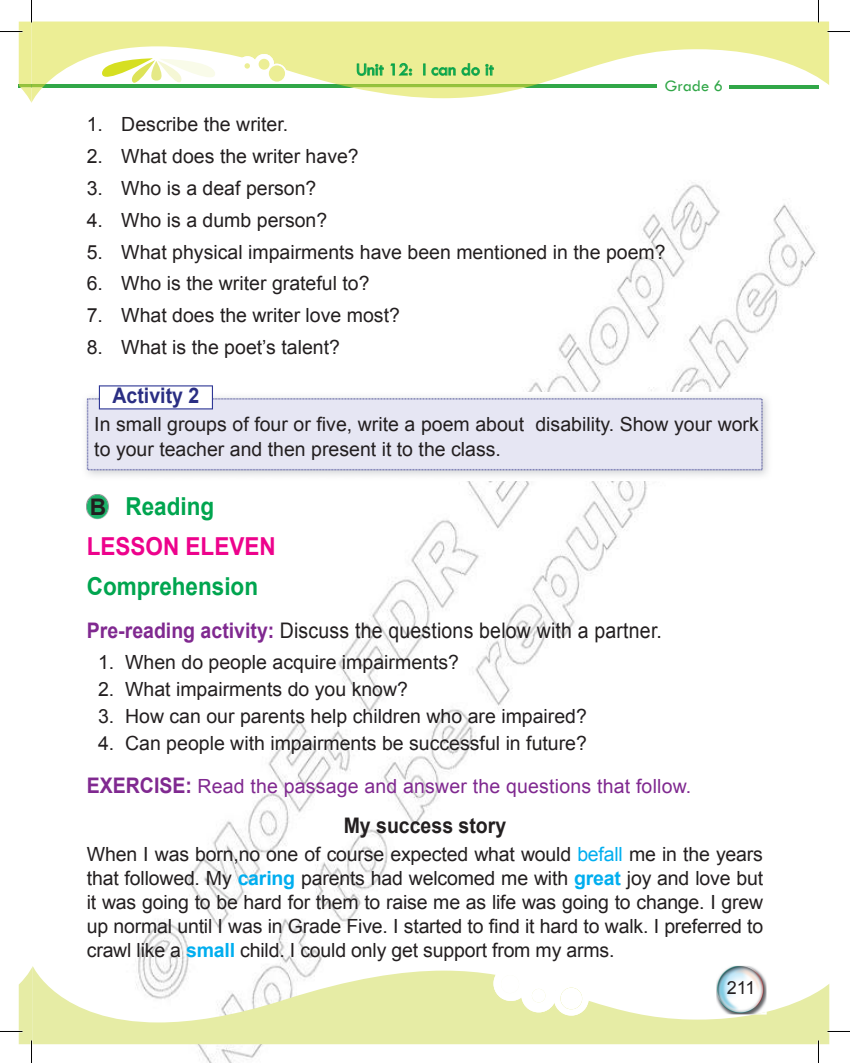
<style>
.page{position:relative;width:850px;height:1063px;background:#fff}
.page>*{position:absolute;margin:0;border:0;box-sizing:border-box;transform-origin:0 0}
.t1{font:700 24.75px/39.5px "Arial";color:#ed028c;scale:.91 1}
.t2{font:700 24.75px "Arial";color:#00a54f;scale:.91 1}
.t3{font:21.45px "Arial";letter-spacing:.01em;color:#231f20;scale:.91 1}
.t4{font:700 21.45px "Arial";color:#231f20;scale:.91 1}
.t5{font:700 21.45px "Arial";color:#2a2e83;scale:.91 1}
.t6{font:19.5px/24px "Arial";color:#231f20}
.t7{font:19.5px "Arial";letter-spacing:.01em;color:#802990}
.t8{font:18px "Tw Cen";color:#00a54f}
.t9{font:18px "Arial";color:#231f20}
.t10{font:16.5px "Tw Cen";color:#31a748}
.s1{font-size:22.8px;color:#231f20}
.s2{color:#00a54f}
.s3{font-weight:700;color:#802990}
.s4{font-weight:700;font-size:21.45px}
.s5{color:#00aeef}
.s6{font-weight:700;color:#00aeef}
</style>
<div class="page">
<img style="left:54px;top:182px;width:776px;height:880px">
<svg style="left:33px;top:965px;width:796px;height:78px;fill:#e6eca5"></svg>
<svg style="left:538px;top:22px;width:291px;height:67px;fill:#ecee95"></svg>
<hr style="left:729px;top:85px;width:89px;height:3px;background:#31a748">
<svg style="left:491px;top:963px;width:100px;height:54px"></svg>
<img style="left:716px;top:965px;width:50px;height:49px">
<svg style="left:754px;top:1011px;width:12px;height:3px"></svg>
<img style="left:727px;top:981px;width:28px;height:16px">
<img style="left:81px;top:392px;width:692px;height:88px">
<div style="left:87px;top:398px;width:675px;height:72px;background:#e6e6f3"></div>
<svg style="left:99px;top:385px;width:114px;height:24px"></svg>
<img style="left:86px;top:494px;width:23px;height:25px">
<div style="left:87px;top:494px;width:21px;height:24px;background:#1eb26a;border-radius:50%"></div>
<hr style="left:827px;top:1030px;width:23px;height:2px;background:#fff">
<hr style="left:817px;top:0;width:2px;height:23px;background:#fff">
<hr style="left:817px;top:1040px;width:2px;height:22px;background:#fff">
<svg style="left:827px;top:31px;width:23px;height:1px"></svg>
<svg style="left:0;top:0;width:538px;height:103px"></svg>
<svg style="left:0;top:966px;width:33px;height:96px"></svg>
<svg style="left:818px;top:0;width:1px;height:23px"></svg>
<svg style="left:818px;top:1040px;width:1px;height:22px"></svg>
<p class="t8" style="left:356px;top:59px;width:139px">Unit 12: I can do it</p>
<p class="t10" style="left:665px;top:75px;width:60px">Grade 6</p>
<p class="t6" style="left:87px;top:112px;width:203px">1. Describe the writer.</p>
<p class="t6" style="left:87px;top:144px;width:273px">2. What does the writer have?</p>
<p class="t6" style="left:87px;top:176px;width:231px">3. Who is a deaf person?</p>
<p class="t6" style="left:87px;top:208px;width:242px">4. Who is a dumb person?</p>
<p class="t6" style="left:87px;top:240px;width:580px">5. What physical impairments have been mentioned in the poem?</p>
<p class="t6" style="left:87px;top:272px;width:284px">6. Who is the writer grateful to?</p>
<p class="t6" style="left:87px;top:304px;width:315px">7. What does the writer love most?</p>
<p class="t6" style="left:87px;top:335px;width:255px">8. What is the poet’s talent?</p>
<p class="t5" style="left:113px;top:381px;width:97px">Activity 2</p>
<p class="t6" style="left:94px;top:411px;width:666px;line-height:25.5px">In small groups of four or five, write a poem about disability. Show your work to your teacher and then present it to the class.</p>
<p class="t1" style="left:87px;top:488px;width:209px"><span class="s1">B</span> <span class="s2">Reading<br></span>LESSON ELEVEN</p>
<p class="t2" style="left:87px;top:569px;width:190px">Comprehension</p>
<p class="t3" style="left:87px;top:616px;width:633px"><span class="s3">Pre-reading activity:</span> Discuss the questions below with a partner.</p>
<p class="t6" style="left:98px;top:650px;width:362px">1. When do people acquire impairments?</p>
<p class="t6" style="left:98px;top:677px;width:311px">2. What impairments do you know?</p>
<p class="t6" style="left:98px;top:704px;width:490px">3. How can our parents help children who are impaired?</p>
<p class="t6" style="left:98px;top:731px;width:490px">4. Can people with impairments be successful in future?</p>
<p class="t7" style="left:87px;top:773px;width:606px"><span class="s4">EXERCISE:</span> Read the passage and answer the questions that follow.</p>
<p class="t4" style="left:344px;top:811px;width:180px">My success story</p>
<p class="t6" style="left:87px;top:842px;width:678px;text-align:justify">When I was born,no one of course expected what would <span class="s5">befall</span> me in the years that followed. My <span class="s6">caring</span> parents had welcomed me with <span class="s6">great</span> joy and love but it was going to be hard for them to raise me as life was going to change. I grew up normal until I was in Grade Five. I started to find it hard to walk. I preferred to crawl like a <span class="s6">small</span> child. I could only get support from my arms.</p>
<p class="t9" style="left:726px;top:975px;width:30px">211</p>
</div>
